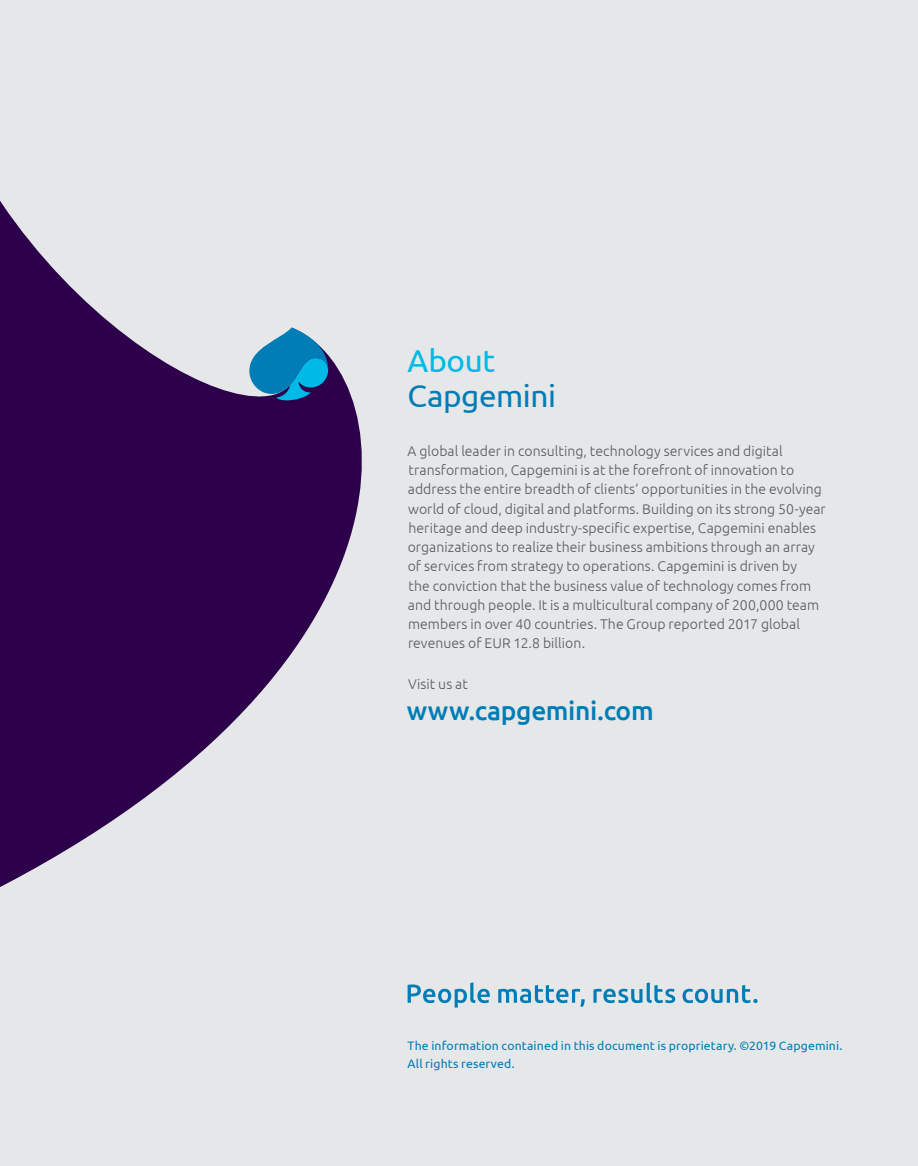
<style>
.page{position:relative;width:918px;height:1166px;background:#fff}
.page>*{position:absolute;margin:0;border:0;box-sizing:border-box;transform-origin:0 0}
.t1{font:31.5px "Ubuntu";letter-spacing:-.015em;color:#007db7}
.t2{font:31.5px "Ubuntu";letter-spacing:-.01em;color:#00b9e7}
.t3{font:500 26.25px "Ubuntu";letter-spacing:-.015em;color:#007db7}
.t4{font:300 14px/19.2px "Ubuntu";letter-spacing:.005em;color:#58595b}
.t5{font:12.25px/17.5px "Ubuntu";letter-spacing:.01em;color:#007db7}
</style>
<div class="page">
<div style="left:0;top:0;width:917px;height:1166px;background:#e6e7e8"></div>
<svg style="left:0;top:201px;width:362px;height:686px;fill:#2c004b"></svg>
<svg style="left:249px;top:327px;width:79px;height:73px"></svg>
<svg style="left:407px;top:982px;width:82px;height:25px"></svg>
<svg style="left:498px;top:985px;width:86px;height:22px"></svg>
<svg style="left:593px;top:982px;width:82px;height:21px"></svg>
<svg style="left:682px;top:985px;width:75px;height:18px"></svg>
<h1 class="t2" style="left:407px;top:341px;width:89px">About</h1>
<h1 class="t1" style="left:407px;top:376px;width:150px">Capgemini</h1>
<p class="t4" style="left:407px;top:441px;width:419px">A global leader in consulting, technology services and digital transformation, Capgemini is at the forefront of innovation to address the entire breadth of clients’ opportunities in the evolving world of cloud, digital and platforms. Building on its strong 50-year heritage and deep industry-specific expertise, Capgemini enables organizations to realize their business ambitions through an array of services from strategy to operations. Capgemini is driven by<br>the conviction that the business value of technology comes from and through people. It is a multicultural company of 200,000 team members in over 40 countries. The Group reported 2017 global revenues of EUR 12.8 billion.</p>
<p class="t4" style="left:408px;top:673px;width:61px">Visit us at</p>
<h2 class="t3" style="left:407px;top:694px;width:248px">www.capgemini.com</h2>
<p class="t5" style="left:407px;top:1036px;width:436px">The information contained in this document is proprietary. ©2019 Capgemini.<br>All rights reserved.</p>
</div>
